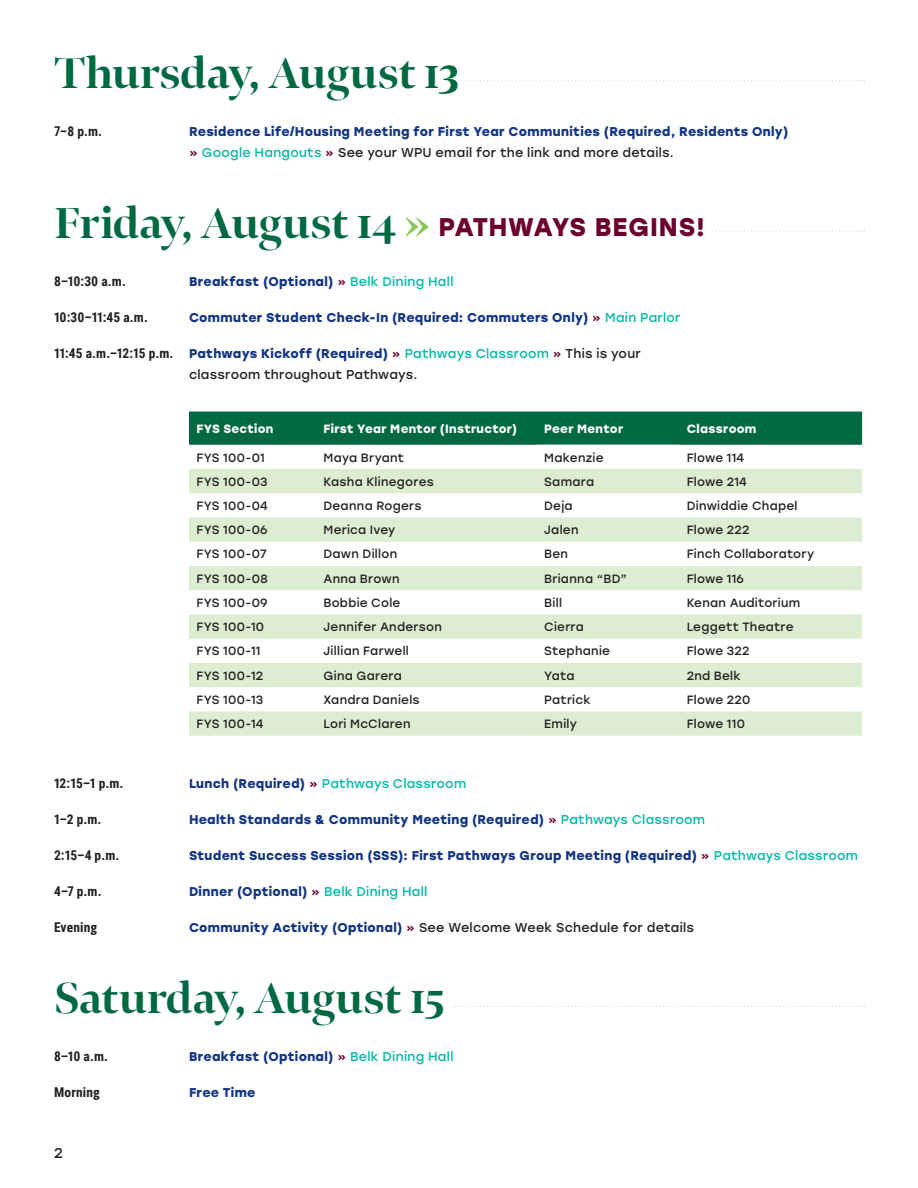
<style>
.page{position:relative;width:918px;height:1188px;background:#fff}
.page>*{position:absolute;margin:0;border:0;box-sizing:border-box;transform-origin:0 0}
.Heading_1_Sans{font:700 45px "Bennet Banner";letter-spacing:-.015em;color:#006941}
.t1{font:14.25px "Stolzl";color:#231f20}
.Time_Slot{font:700 13.5px "Roboto Condensed";letter-spacing:.01em;color:#231f20}
.Time_Slot-2{font:700 12.75px/21px "Stolzl";letter-spacing:.025em;color:#133583}
.Time_Slot-3{font:12.75px/21px "Stolzl";letter-spacing:.02em;color:#231f20}
.Time_Slot-4{font:12.75px "Stolzl";letter-spacing:.02em;color:#03b8a7}
.First_PDF_100_table{font:12px "Stolzl";letter-spacing:.025em;color:#231f20}
.First_PDF_100_table-2{font:700 12px "Stolzl";letter-spacing:.025em;color:#fff}
.s1{font-weight:400;color:#6c002c}
.s2{font-weight:400;color:#03b8a7}
.s3{font-weight:400;color:#231f20}
.s4{color:#86c659}
.s5{font-family:"Stolzl";font-size:25.5px;color:#6c002c}
.s6{font-family:"Roboto Condensed";font-weight:700;font-size:13.5px}
.s7{font-weight:700;color:#133583}
.s8{color:#6c002c}
.s9{color:#03b8a7}
</style>
<div class="page">
<svg style="left:466px;top:80px;width:398px;height:2px"></svg>
<svg style="left:712px;top:230px;width:152px;height:2px"></svg>
<div style="left:189px;top:412px;width:673px;height:33px;background:#006941"></div>
<svg style="left:189px;top:469px;width:673px;height:267px;fill:#ddedd1"></svg>
<svg style="left:451px;top:1006px;width:413px;height:1px"></svg>
<p class="Heading_1_Sans" style="left:54px;top:43px;width:407px">Thursday, August 13</p>
<p class="Time_Slot" style="left:54px;top:121px;width:50px">7–8 p.m.</p>
<p class="Time_Slot-2" style="left:189px;top:120px;width:601px">Residence Life/Housing Meeting for First Year Communities (Required, Residents Only) <span class="s1">»</span> <span class="s2">Google Hangouts</span> <span class="s1">»</span> <span class="s3">See your WPU email for the link and more details.</span></p>
<p class="Heading_1_Sans" style="left:54px;top:193px;width:652px">Friday, August 14 <span class="s4">»</span> <span class="s5">PATHWAYS BEGINS!</span></p>
<p class="Time_Slot" style="left:54px;top:271px;width:74px">8–10:30 a.m.</p>
<p class="Time_Slot-2" style="left:189px;top:270px;width:266px">Breakfast (Optional) <span class="s1">»</span> <span class="s2">Belk Dining Hall</span></p>
<p class="Time_Slot" style="left:54px;top:307px;width:96px">10:30–11:45 a.m.</p>
<p class="Time_Slot-2" style="left:189px;top:306px;width:493px">Commuter Student Check-In (Required: Commuters Only) <span class="s1">»</span> <span class="s2">Main Parlor</span></p>
<p class="Time_Slot-3" style="left:189px;top:342px;width:453px;text-indent:-135px"><span class="s6">11:45 a.m.–12:15 p.m.</span> <span class="s7">Pathways Kickoff (Required)</span> <span class="s8">»</span> <span class="s9">Pathways Classroom</span> <span class="s8">»</span> This is your classroom throughout Pathways.</p>
<p class="First_PDF_100_table-2" style="left:196px;top:420px;width:78px">FYS Section</p>
<p class="First_PDF_100_table-2" style="left:323px;top:420px;width:195px">First Year Mentor (Instructor)</p>
<p class="First_PDF_100_table-2" style="left:544px;top:420px;width:80px">Peer Mentor</p>
<p class="First_PDF_100_table-2" style="left:687px;top:420px;width:71px">Classroom</p>
<p class="First_PDF_100_table" style="left:196px;top:449px;width:70px">FYS 100-01</p>
<p class="First_PDF_100_table" style="left:323px;top:449px;width:82px">Maya Bryant</p>
<p class="First_PDF_100_table" style="left:544px;top:449px;width:61px">Makenzie</p>
<p class="First_PDF_100_table" style="left:687px;top:449px;width:59px">Flowe 114</p>
<p class="First_PDF_100_table" style="left:196px;top:473px;width:73px">FYS 100-03</p>
<p class="First_PDF_100_table" style="left:323px;top:473px;width:112px">Kasha Klinegores</p>
<p class="First_PDF_100_table" style="left:544px;top:473px;width:51px">Samara</p>
<p class="First_PDF_100_table" style="left:687px;top:473px;width:62px">Flowe 214</p>
<p class="First_PDF_100_table" style="left:196px;top:497px;width:73px">FYS 100-04</p>
<p class="First_PDF_100_table" style="left:323px;top:497px;width:100px">Deanna Rogers</p>
<p class="First_PDF_100_table" style="left:544px;top:497px;width:30px">Deja</p>
<p class="First_PDF_100_table" style="left:687px;top:497px;width:112px">Dinwiddie Chapel</p>
<p class="First_PDF_100_table" style="left:196px;top:522px;width:73px">FYS 100-06</p>
<p class="First_PDF_100_table" style="left:323px;top:522px;width:73px">Merica Ivey</p>
<p class="First_PDF_100_table" style="left:544px;top:522px;width:36px">Jalen</p>
<p class="First_PDF_100_table" style="left:687px;top:522px;width:64px">Flowe 222</p>
<p class="First_PDF_100_table" style="left:196px;top:546px;width:72px">FYS 100-07</p>
<p class="First_PDF_100_table" style="left:323px;top:546px;width:75px">Dawn Dillon</p>
<p class="First_PDF_100_table" style="left:544px;top:546px;width:25px">Ben</p>
<p class="First_PDF_100_table" style="left:687px;top:546px;width:129px">Finch Collaboratory</p>
<p class="First_PDF_100_table" style="left:196px;top:570px;width:73px">FYS 100-08</p>
<p class="First_PDF_100_table" style="left:323px;top:570px;width:77px">Anna Brown</p>
<p class="First_PDF_100_table" style="left:544px;top:570px;width:84px">Brianna “BD”</p>
<p class="First_PDF_100_table" style="left:687px;top:570px;width:59px">Flowe 116</p>
<p class="First_PDF_100_table" style="left:196px;top:594px;width:73px">FYS 100-09</p>
<p class="First_PDF_100_table" style="left:323px;top:594px;width:78px">Bobbie Cole</p>
<p class="First_PDF_100_table" style="left:544px;top:594px;width:19px">Bill</p>
<p class="First_PDF_100_table" style="left:687px;top:594px;width:115px">Kenan Auditorium</p>
<p class="First_PDF_100_table" style="left:196px;top:619px;width:69px">FYS 100-10</p>
<p class="First_PDF_100_table" style="left:323px;top:619px;width:120px">Jennifer Anderson</p>
<p class="First_PDF_100_table" style="left:544px;top:619px;width:41px">Cierra</p>
<p class="First_PDF_100_table" style="left:687px;top:619px;width:108px">Leggett Theatre</p>
<p class="First_PDF_100_table" style="left:196px;top:643px;width:65px">FYS 100-11</p>
<p class="First_PDF_100_table" style="left:323px;top:643px;width:87px">Jillian Farwell</p>
<p class="First_PDF_100_table" style="left:544px;top:643px;width:67px">Stephanie</p>
<p class="First_PDF_100_table" style="left:687px;top:643px;width:64px">Flowe 322</p>
<p class="First_PDF_100_table" style="left:196px;top:667px;width:68px">FYS 100-12</p>
<p class="First_PDF_100_table" style="left:323px;top:667px;width:80px">Gina Garera</p>
<p class="First_PDF_100_table" style="left:544px;top:667px;width:32px">Yata</p>
<p class="First_PDF_100_table" style="left:687px;top:667px;width:56px">2nd Belk</p>
<p class="First_PDF_100_table" style="left:196px;top:691px;width:68px">FYS 100-13</p>
<p class="First_PDF_100_table" style="left:323px;top:691px;width:98px">Xandra Daniels</p>
<p class="First_PDF_100_table" style="left:544px;top:691px;width:48px">Patrick</p>
<p class="First_PDF_100_table" style="left:687px;top:691px;width:65px">Flowe 220</p>
<p class="First_PDF_100_table" style="left:196px;top:715px;width:68px">FYS 100-14</p>
<p class="First_PDF_100_table" style="left:323px;top:715px;width:89px">Lori McClaren</p>
<p class="First_PDF_100_table" style="left:544px;top:715px;width:34px">Emily</p>
<p class="First_PDF_100_table" style="left:687px;top:715px;width:60px">Flowe 110</p>
<p class="Time_Slot" style="left:54px;top:774px;width:71px">12:15–1 p.m.</p>
<p class="Time_Slot-4" style="left:189px;top:775px;width:279px"><span class="s7">Lunch (Required)</span> <span class="s8">»</span> Pathways Classroom</p>
<p class="Time_Slot" style="left:54px;top:810px;width:49px">1–2 p.m.</p>
<p class="Time_Slot-2" style="left:189px;top:808px;width:518px">Health Standards &amp; Community Meeting (Required) <span class="s1">»</span> <span class="s2">Pathways Classroom</span></p>
<p class="Time_Slot" style="left:54px;top:846px;width:67px">2:15–4 p.m.</p>
<p class="Time_Slot-2" style="left:189px;top:844px;width:671px">Student Success Session (SSS): First Pathways Group Meeting (Required) <span class="s1">»</span> <span class="s2">Pathways Classroom</span></p>
<p class="Time_Slot" style="left:54px;top:882px;width:49px">4–7 p.m.</p>
<p class="Time_Slot-2" style="left:189px;top:880px;width:240px">Dinner (Optional) <span class="s1">»</span> <span class="s2">Belk Dining Hall</span></p>
<p class="Time_Slot" style="left:54px;top:918px;width:44px">Evening</p>
<p class="Time_Slot-3" style="left:189px;top:917px;width:507px"><span class="s7">Community Activity (Optional)</span> <span class="s8">»</span> See Welcome Week Schedule for details</p>
<p class="Heading_1_Sans" style="left:54px;top:969px;width:392px">Saturday, August 15</p>
<p class="Time_Slot" style="left:54px;top:1047px;width:56px">8–10 a.m.</p>
<p class="Time_Slot-2" style="left:189px;top:1045px;width:266px">Breakfast (Optional) <span class="s1">»</span> <span class="s2">Belk Dining Hall</span></p>
<p class="Time_Slot" style="left:54px;top:1083px;width:47px">Morning</p>
<p class="Time_Slot-2" style="left:189px;top:1081px;width:68px">Free Time</p>
<p class="t1" style="left:54px;top:1143px;width:10px">2</p>
</div>
